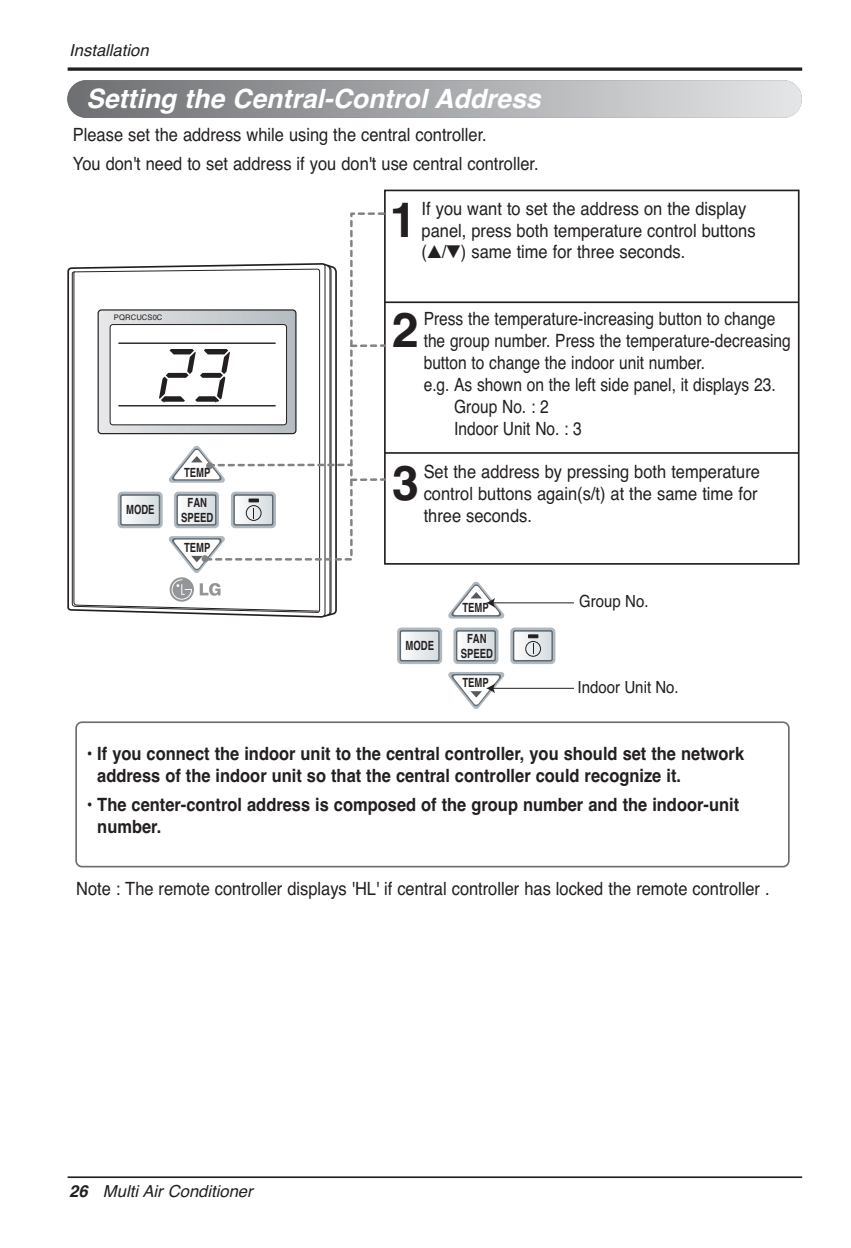
<style>
.page{position:relative;width:851px;height:1248px;background:#fff}
.page>*{position:absolute;margin:0;border:0;box-sizing:border-box;transform-origin:0 0}
.t1{font:700 48.2px "Helvetica";color:#231f20}
.t2{font:italic 700 26.6px "Helvetica";color:#fff}
.t3{font:18.2px/22px "Helvetica";color:#231f20;scale:.9 1}
.t4{font:700 18.2px/22px "Helvetica";color:#231f20;scale:.9 1}
.t5{font:18.2px "Helvetica";color:#231f20;scale:.85 1}
.t6{font:16.8px "Helvetica";color:#231f20;scale:.9 1}
.t7{font:italic 16.6px "Helvetica";color:#231f20}
.t8{font:700 12.6px/14.6px "Helvetica";color:#231f20;text-align:center;scale:.75 1}
.t9{font:7.6px "Helvetica";letter-spacing:.01em;color:#231f20}
.s1{font-weight:700}
</style>
<div class="page">
<hr style="left:68px;top:1176px;width:734px;height:1px;background:#231f20">
<svg style="left:68px;top:67px;width:734px;height:4px;background:#474445"></svg>
<div style="left:67px;top:80px;width:734px;height:38px;background:linear-gradient(to right,#6c6e71,#e3e5e6);border-radius:19px"></div>
<div style="left:384px;top:189px;width:415px;height:375px;border:2px solid #231f20"></div>
<svg style="left:67px;top:265px;width:257px;height:353px"></svg>
<svg style="left:73px;top:271px;width:86px;height:340px"></svg>
<div style="left:98px;top:310px;width:198px;height:123px;background:linear-gradient(to bottom,#e4e5e6,#e5e6e7);border-radius:3px"></div>
<div style="left:110px;top:324px;width:176px;height:101px;background:#fff;border-radius:3px"></div>
<div style="left:110px;top:324px;width:177px;height:101px;border:1px solid #231f20;border-radius:3px"></div>
<svg style="left:118px;top:491px;width:45px;height:37px"></svg>
<svg style="left:120px;top:494px;width:40px;height:31px"></svg>
<svg style="left:122px;top:495px;width:37px;height:29px"></svg>
<hr style="left:118px;top:343px;width:157px;height:1px;background:#231f20">
<hr style="left:118px;top:405px;width:157px;height:1px;background:#231f20">
<svg style="left:270px;top:211px;width:118px;height:350px"></svg>
<hr style="left:385px;top:301px;width:413px;height:2px;background:#231f20">
<hr style="left:385px;top:452px;width:413px;height:2px;background:#231f20">
<svg style="left:159px;top:264px;width:226px;height:353px"></svg>
<div style="left:75px;top:721px;width:714px;height:146px;border:2px solid #6d6e70;border-radius:6px"></div>
<svg style="left:453px;top:627px;width:45px;height:37px"></svg>
<svg style="left:456px;top:630px;width:40px;height:31px"></svg>
<svg style="left:457px;top:631px;width:37px;height:29px"></svg>
<svg style="left:397px;top:627px;width:45px;height:37px"></svg>
<div style="left:399px;top:630px;width:40px;height:31px;background:#606970;border-radius:2px"></div>
<svg style="left:401px;top:631px;width:37px;height:29px"></svg>
<svg style="left:510px;top:627px;width:45px;height:37px"></svg>
<svg style="left:513px;top:630px;width:39px;height:31px"></svg>
<svg style="left:514px;top:631px;width:37px;height:29px"></svg>
<div style="left:525px;top:641px;width:16px;height:15px;border:1px solid #231f20;border-radius:50%"></div>
<div style="left:528px;top:634px;width:10px;height:4px;border:1px solid #231f20"></div>
<hr style="left:492px;top:602px;width:82px;height:1px;background:#231f20">
<svg style="left:448px;top:581px;width:56px;height:37px"></svg>
<hr style="left:492px;top:687px;width:82px;height:1px;background:#231f20">
<svg style="left:448px;top:672px;width:56px;height:36px"></svg>
<p class="t7" style="left:69px;top:44px;width:81px">Installation</p>
<h2 class="t2" style="left:86px;top:89px;width:456px">Setting the Central-Control Address</h2>
<p class="t3" style="left:73px;top:122px;width:519px;line-height:29px">Please set the address while using the central controller.<br>You don't need to set address if you don't use central controller.</p>
<p class="t9" style="left:114px;top:315px;width:50px">PQRCUCS0C</p>
<p class="t8" style="left:126px;top:503px;width:39px">MODE</p>
<p class="t8" style="left:184px;top:466px;width:37px">TEMP</p>
<p class="t8" style="left:181px;top:497px;width:44px">FAN<br>SPEED</p>
<p class="t8" style="left:184px;top:541px;width:37px">TEMP</p>
<h1 class="t1" style="left:390px;top:202px;width:28px">1</h1>
<p class="t3" style="left:421px;top:199px;width:372px">If you want to set the address on the display panel, press both temperature control buttons (▲/▼) same time for three seconds.</p>
<h1 class="t1" style="left:392px;top:312px;width:28px">2</h1>
<p class="t5" style="left:423px;top:312px;width:415px">Press the temperature-increasing button to change</p>
<p class="t5" style="left:423px;top:334px;width:433px">the group number. Press the temperature-decreasing</p>
<p class="t5" style="left:423px;top:356px;width:332px">button to change the indoor unit number.</p>
<p class="t5" style="left:423px;top:378px;width:415px">e.g. As shown on the left side panel, it displays 23.</p>
<p class="t5" style="left:454px;top:399px;width:113px">Group No. : 2</p>
<p class="t5" style="left:454px;top:421px;width:152px">Indoor Unit No. : 3</p>
<h1 class="t1" style="left:392px;top:465px;width:28px">3</h1>
<p class="t3" style="left:423px;top:462px;width:375px">Set the address by pressing both temperature control buttons again(s/t) at the same time for three seconds.</p>
<p class="t8" style="left:405px;top:639px;width:39px">MODE</p>
<p class="t8" style="left:462px;top:602px;width:37px">TEMP</p>
<p class="t8" style="left:460px;top:632px;width:44px">FAN<br>SPEED</p>
<p class="t8" style="left:462px;top:676px;width:37px">TEMP</p>
<p class="t6" style="left:579px;top:595px;width:79px">Group No.</p>
<p class="t6" style="left:577px;top:681px;width:114px">Indoor Unit No.</p>
<p class="t4" style="left:97px;top:744px;width:720px;text-indent:-11px">• If you connect the indoor unit to the central controller, you should set the network address of the indoor unit so that the central controller could recognize it.</p>
<p class="t4" style="left:97px;top:795px;width:714px;text-indent:-11px">• The center-control address is composed of the group number and the indoor-unit number.</p>
<p class="t3" style="left:76px;top:879px;width:771px">Note : The remote controller displays 'HL' if central controller has locked the remote controller .</p>
<p class="t7" style="left:69px;top:1184px;width:185px"><span class="s1">26</span> Multi Air Conditioner</p>
</div>
